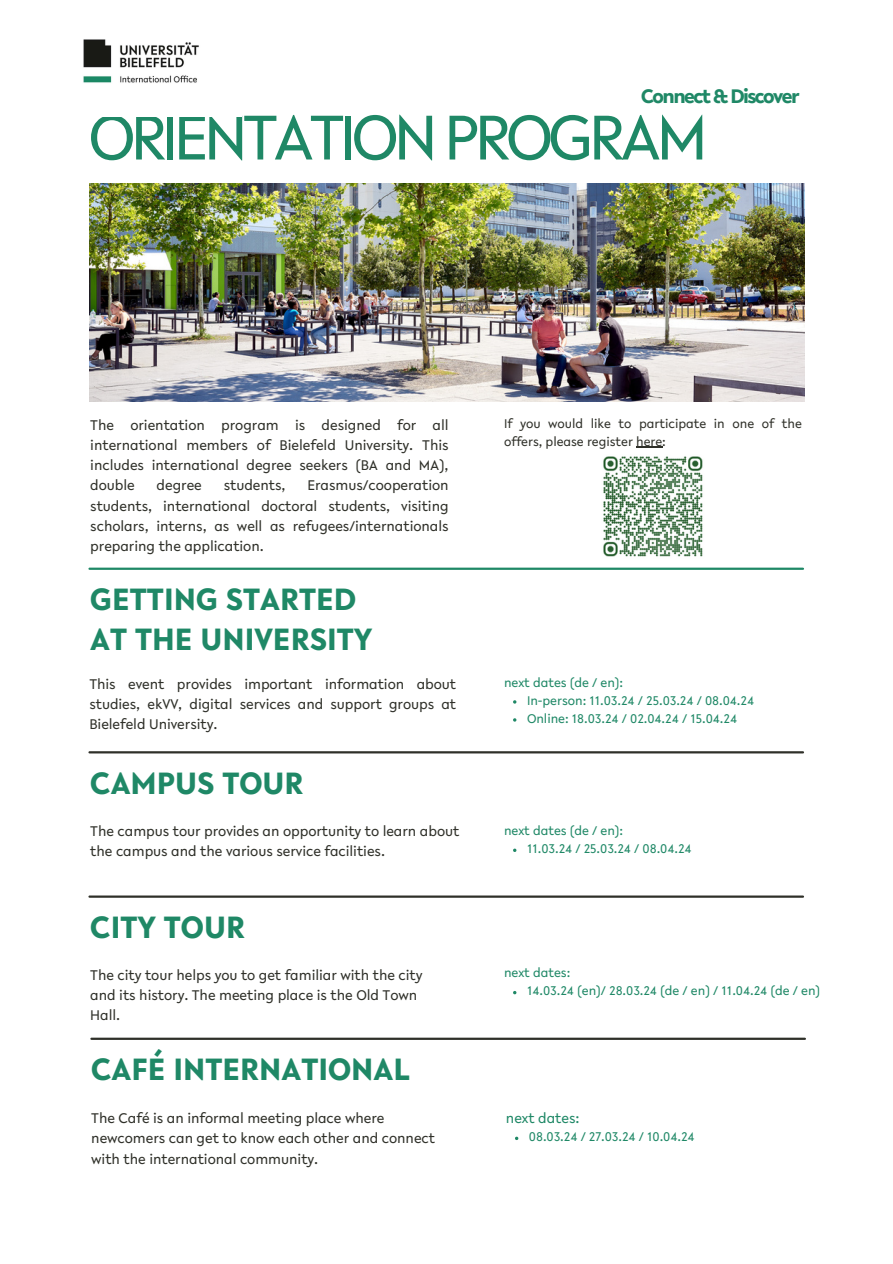
<style>
.page{position:relative;width:893px;height:1264px;background:#fff}
.page>*{position:absolute;margin:0;border:0;box-sizing:border-box;transform-origin:0 0}
.t1{font:67.5px "Lelo";letter-spacing:-.075em;color:#1f8866}
.t2{font:700 33px/39.3px "Lelo";color:#1f8866}
.t3{font:700 21px "Lelo";letter-spacing:-.075em;color:#1f8866}
.t4{font:15px/20.2px "Lelo";letter-spacing:-.005em;color:#2f3029;text-align:justify}
.t5{font:15px "Lelo";letter-spacing:-.005em;color:#1f8866}
.t6{font:13.5px "Lelo";letter-spacing:-.005em;color:#1f8866}
.t7{font:13.5px/18px "Lelo";letter-spacing:-.005em;color:#2f3029}
</style>
<div class="page">
<img style="left:89px;top:183px;width:715px;height:219px">
<hr style="left:89px;top:751px;width:713px;height:2px;background:#2f3029">
<hr style="left:89px;top:567px;width:713px;height:3px;background:#1f8866">
<hr style="left:89px;top:895px;width:713px;height:2px;background:#2f3029">
<hr style="left:91px;top:1037px;width:713px;height:2px;background:#2f3029">
<img style="left:603px;top:456px;width:100px;height:101px">
<hr style="left:636px;top:446px;width:26px;height:2px;background:#2f3029">
<img style="left:83px;top:39px;width:116px;height:44px">
<p class="t3" style="left:641px;top:88px;width:160px">Connect &amp; Discover</p>
<p class="t1" style="left:88px;top:110px;width:621px">ORIENTATION PROGRAM</p>
<h2 class="t4" style="left:90px;top:416px;width:360px">The orientation program is designed for all international members of Bielefeld University. This includes international degree seekers (BA and MA), double</h2>
<h2 class="t4" style="left:157px;top:477px;width:47px">degree</h2>
<h2 class="t4" style="left:224px;top:477px;width:63px">students,</h2>
<h2 class="t4" style="left:90px;top:477px;width:360px;text-indent:217px">Erasmus/cooperation students, international doctoral students, visiting scholars, interns, as well as refugees/internationals preparing the application.</h2>
<h2 class="t2" style="left:90px;top:583px;width:284px">GETTING STARTED<br>AT THE UNIVERSITY</h2>
<p class="t7" style="left:504px;top:415px;width:299px">If you would like to participate in one of the offers, please register here:</p>
<h3 class="t4" style="left:89px;top:675px;width:368px">This event provides important information about studies, ekVV, digital services and support groups at Bielefeld University.</h3>
<h1 class="t6" style="left:504px;top:677px;width:121px">next dates (de / en):</h1>
<p class="t6" style="left:527px;top:695px;width:229px">In-person: 11.03.24 / 25.03.24 / 08.04.24</p>
<p class="t6" style="left:527px;top:713px;width:212px">Online: 18.03.24 / 02.04.24 / 15.04.24</p>
<p class="t2" style="left:90px;top:766px;width:215px">CAMPUS TOUR</p>
<p class="t4" style="left:90px;top:822px;width:370px">The campus tour provides an opportunity to learn about the campus and the various service facilities.</p>
<p class="t2" style="left:90px;top:911px;width:156px">CITY TOUR</p>
<p class="t4" style="left:90px;top:965px;width:334px;text-align:left">The city tour helps you to get familiar with the city and its history. The meeting place is the Old Town<br>Hall.</p>
<h2 class="t2" style="left:91px;top:1053px;width:320px">CAFÉ INTERNATIONAL</h2>
<p class="t4" style="left:91px;top:1109px;width:345px;text-align:left">The Café is an informal meeting place where newcomers can get to know each other and connect with the international community.</p>
<p class="t6" style="left:504px;top:825px;width:121px">next dates (de / en):</p>
<h2 class="t6" style="left:527px;top:843px;width:166px">11.03.24 / 25.03.24 / 08.04.24</h2>
<p class="t6" style="left:504px;top:967px;width:68px">next dates:</p>
<p class="t6" style="left:527px;top:985px;width:295px">14.03.24 (en)/ 28.03.24 (de / en) / 11.04.24 (de / en)</p>
<p class="t5" style="left:506px;top:1112px;width:75px">next dates:</p>
<p class="t6" style="left:529px;top:1131px;width:167px">08.03.24 / 27.03.24 / 10.04.24</p>
</div>
